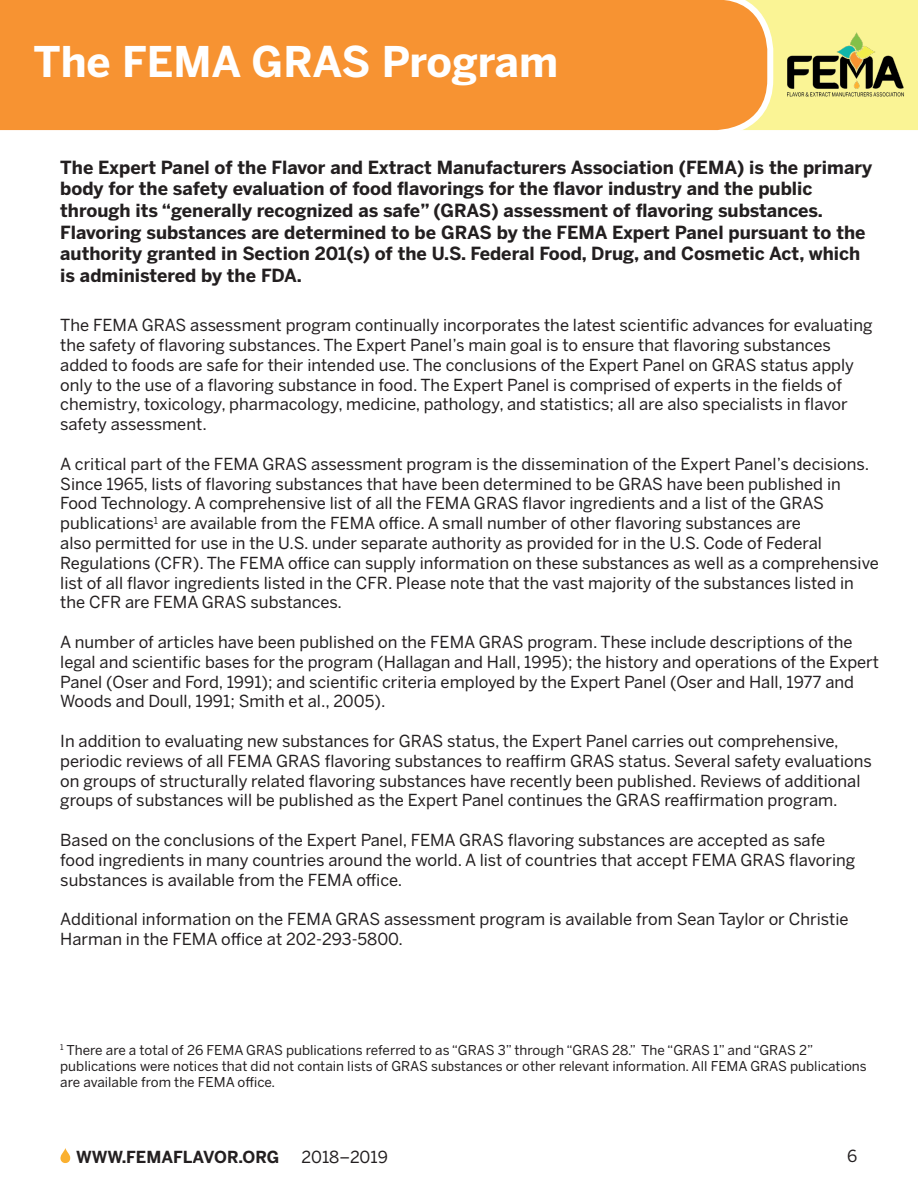
<style>
.page{position:relative;width:918px;height:1188px;background:#fff}
.page>*{position:absolute;margin:0;border:0;box-sizing:border-box;transform-origin:0 0}
.Section_Header_1{font:700 42px "Benton Sans";color:#fff}
.Bold_bullet_header{font:700 18px/21.6px "Benton Sans";color:#231f20}
.Body{font:16.5px/19.8px "Benton Sans";color:#231f20}
.t1{font:700 16.5px "Benton Sans";color:#231f20}
.t2{font:13.5px/16.2px "Benton Sans";color:#231f20}
</style>
<div class="page">
<div style="left:773px;top:0;width:145px;height:130px;background:#faf495"></div>
<div style="left:0;top:0;width:773px;height:131px;background:#f79332"></div>
<img style="left:779px;top:23px;width:133px;height:84px">
<svg style="left:60px;top:1148px;width:11px;height:15px"></svg>
<p class="Section_Header_1" style="left:33px;top:35px;width:526px">The FEMA GRAS Program</p>
<p class="Bold_bullet_header" style="left:60px;top:157px;width:814px">The Expert Panel of the Flavor and Extract Manufacturers Association (FEMA) is the primary body for the safety evaluation of food flavorings for the flavor industry and the public through its “generally recognized as safe” (GRAS) assessment of flavoring substances.<br>Flavoring substances are determined to be GRAS by the FEMA Expert Panel pursuant to the authority granted in Section 201(s) of the U.S. Federal Food, Drug, and Cosmetic Act, which is administered by the FDA.</p>
<p class="Body" style="left:60px;top:315px;width:814px">The FEMA GRAS assessment program continually incorporates the latest scientific advances for evaluating the safety of flavoring substances. The Expert Panel’s main goal is to ensure that flavoring substances added to foods are safe for their intended use. The conclusions of the Expert Panel on GRAS status apply only to the use of a flavoring substance in food. The Expert Panel is comprised of experts in the fields of chemistry, toxicology, pharmacology, medicine, pathology, and statistics; all are also specialists in flavor safety assessment.</p>
<p class="Body" style="left:60px;top:454px;width:820px">A critical part of the FEMA GRAS assessment program is the dissemination of the Expert Panel’s decisions.<br>Since 1965, lists of flavoring substances that have been determined to be GRAS have been published in Food Technology. A comprehensive list of all the FEMA GRAS flavor ingredients and a list of the GRAS publications<sup>1</sup> are available from the FEMA office. A small number of other flavoring substances are<br>also permitted for use in the U.S. under separate authority as provided for in the U.S. Code of Federal Regulations (CFR). The FEMA office can supply information on these substances as well as a comprehensive list of all flavor ingredients listed in the CFR. Please note that the vast majority of the substances listed in the CFR are FEMA GRAS substances.</p>
<p class="Body" style="left:60px;top:632px;width:820px">A number of articles have been published on the FEMA GRAS program. These include descriptions of the legal and scientific bases for the program (Hallagan and Hall, 1995); the history and operations of the Expert Panel (Oser and Ford, 1991); and scientific criteria employed by the Expert Panel (Oser and Hall, 1977 and Woods and Doull, 1991; Smith et al., 2005).</p>
<p class="Body" style="left:60px;top:731px;width:813px">In addition to evaluating new substances for GRAS status, the Expert Panel carries out comprehensive, periodic reviews of all FEMA GRAS flavoring substances to reaffirm GRAS status. Several safety evaluations on groups of structurally related flavoring substances have recently been published. Reviews of additional groups of substances will be published as the Expert Panel continues the GRAS reaffirmation program.</p>
<p class="Body" style="left:60px;top:830px;width:797px">Based on the conclusions of the Expert Panel, FEMA GRAS flavoring substances are accepted as safe food ingredients in many countries around the world. A list of countries that accept FEMA GRAS flavoring substances is available from the FEMA office.</p>
<p class="Body" style="left:60px;top:909px;width:790px">Additional information on the FEMA GRAS assessment program is available from Sean Taylor or Christie<br>Harman in the FEMA office at 202-293-5800.</p>
<p class="t2" style="left:60px;top:1042px;width:808px"><sup>1</sup> There are a total of 26 FEMA GRAS publications referred to as “GRAS 3” through “GRAS 28.” The “GRAS 1” and “GRAS 2” publications were notices that did not contain lists of GRAS substances or other relevant information. All FEMA GRAS publications are available from the FEMA office.</p>
<p class="t1" style="left:76px;top:1147px;width:205px">WWW.FEMAFLAVOR.ORG</p>
<p class="Body" style="left:302px;top:1147px;width:88px">2018–2019</p>
<p class="Body" style="left:847px;top:1146px;width:12px">6</p>
</div>
